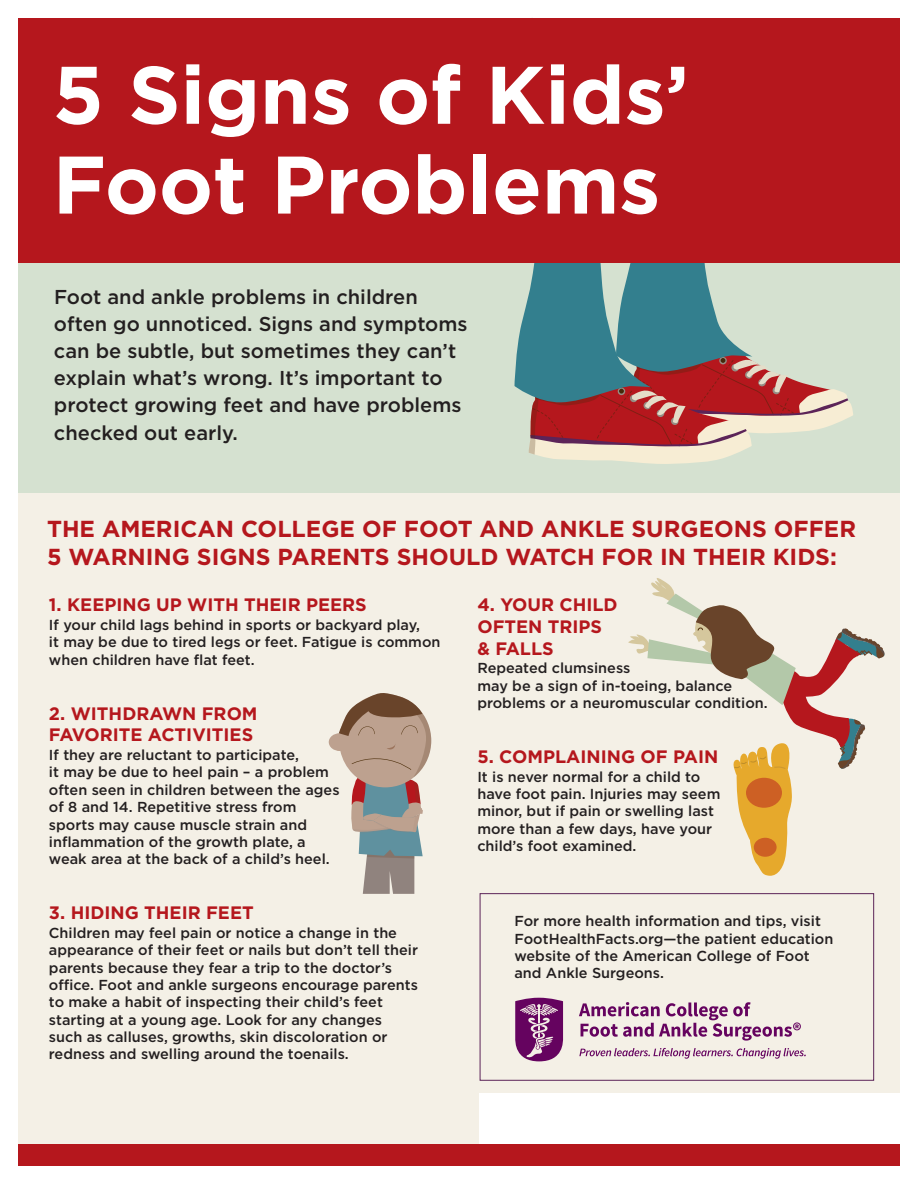
<style>
.page{position:relative;width:918px;height:1188px;background:#fff}
.page>*{position:absolute;margin:0;border:0;box-sizing:border-box;transform-origin:0 0}
.t1{font:700 81.45px/89.8px "Gotham";color:#fff}
.t2{font:700 23.1px/27.8px "Gotham";color:#b5171d}
.t3{font:500 20.1px/27.2px "Gotham";color:#231f20}
.t4{font:700 18px/21.6px "Gotham";color:#b5171d}
.t5{font:500 14.4px/17.4px "Gotham";color:#231f20}
</style>
<div class="page">
<div style="left:18px;top:492px;width:882px;height:661px;background:#f4f0e6"></div>
<div style="left:480px;top:1093px;width:420px;height:51px;background:#fff"></div>
<div style="left:480px;top:893px;width:394px;height:188px;border:1px solid #5c2458"></div>
<svg style="left:515px;top:998px;width:48px;height:63px;background:#893f81"></svg>
<svg style="left:579px;top:1048px;width:227px;height:11px"></svg>
<svg style="left:579px;top:1002px;width:222px;height:39px"></svg>
<div style="left:18px;top:262px;width:882px;height:230px;background:#d5e1d0"></div>
<svg style="left:514px;top:262px;width:339px;height:202px"></svg>
<div style="left:18px;top:1144px;width:882px;height:21px;background:#b5171d"></div>
<div style="left:18px;top:18px;width:882px;height:244px;background:#b5171d"></div>
<svg style="left:329px;top:693px;width:102px;height:201px"></svg>
<svg style="left:628px;top:578px;width:257px;height:298px"></svg>
<h1 class="t1" style="left:53px;top:57px;width:638px">5 Signs of Kids’<br>Foot Problems</h1>
<h3 class="t3" style="left:54px;top:285px;width:415px">Foot and ankle problems in children often go unnoticed. Signs and symptoms can be subtle, but sometimes they can’t explain what’s wrong. It’s important to protect growing feet and have problems checked out early.</h3>
<h2 class="t2" style="left:47px;top:517px;width:811px">THE AMERICAN COLLEGE OF FOOT AND ANKLE SURGEONS OFFER<br>5 WARNING SIGNS PARENTS SHOULD WATCH FOR IN THEIR KIDS:</h2>
<p class="t4" style="left:49px;top:596px;width:319px">1. KEEPING UP WITH THEIR PEERS</p>
<p class="t5" style="left:49px;top:618px;width:393px">If your child lags behind in sports or backyard play,<br>it may be due to tired legs or feet. Fatigue is common when children have flat feet.</p>
<p class="t4" style="left:49px;top:704px;width:210px">2. WITHDRAWN FROM<br>FAVORITE ACTIVITIES</p>
<p class="t5" style="left:49px;top:748px;width:292px">If they are reluctant to participate,<br>it may be due to heel pain – a problem often seen in children between the ages of 8 and 14. Repetitive stress from sports may cause muscle strain and inflammation of the growth plate, a weak area at the back of a child’s heel.</p>
<p class="t4" style="left:49px;top:904px;width:206px">3. HIDING THEIR FEET</p>
<p class="t5" style="left:49px;top:925px;width:371px">Children may feel pain or notice a change in the appearance of their feet or nails but don’t tell their parents because they fear a trip to the doctor’s office. Foot and ankle surgeons encourage parents to make a habit of inspecting their child’s feet starting at a young age. Look for any changes such as calluses, growths, skin discoloration or redness and swelling around the toenails.</p>
<p class="t4" style="left:477px;top:596px;width:142px">4. YOUR CHILD<br>OFTEN TRIPS &amp; FALLS</p>
<p class="t5" style="left:477px;top:661px;width:292px">Repeated clumsiness<br>may be a sign of in-toeing, balance problems or a neuromuscular condition.</p>
<p class="t4" style="left:477px;top:747px;width:242px">5. COMPLAINING OF PAIN</p>
<p class="t5" style="left:477px;top:769px;width:245px">It is never normal for a child to have foot pain. Injuries may seem minor, but if pain or swelling last more than a few days, have your child’s foot examined.</p>
<p class="t5" style="left:514px;top:914px;width:320px">For more health information and tips, visit FootHealthFacts.org—the patient education website of the American College of Foot and Ankle Surgeons.</p>
</div>
